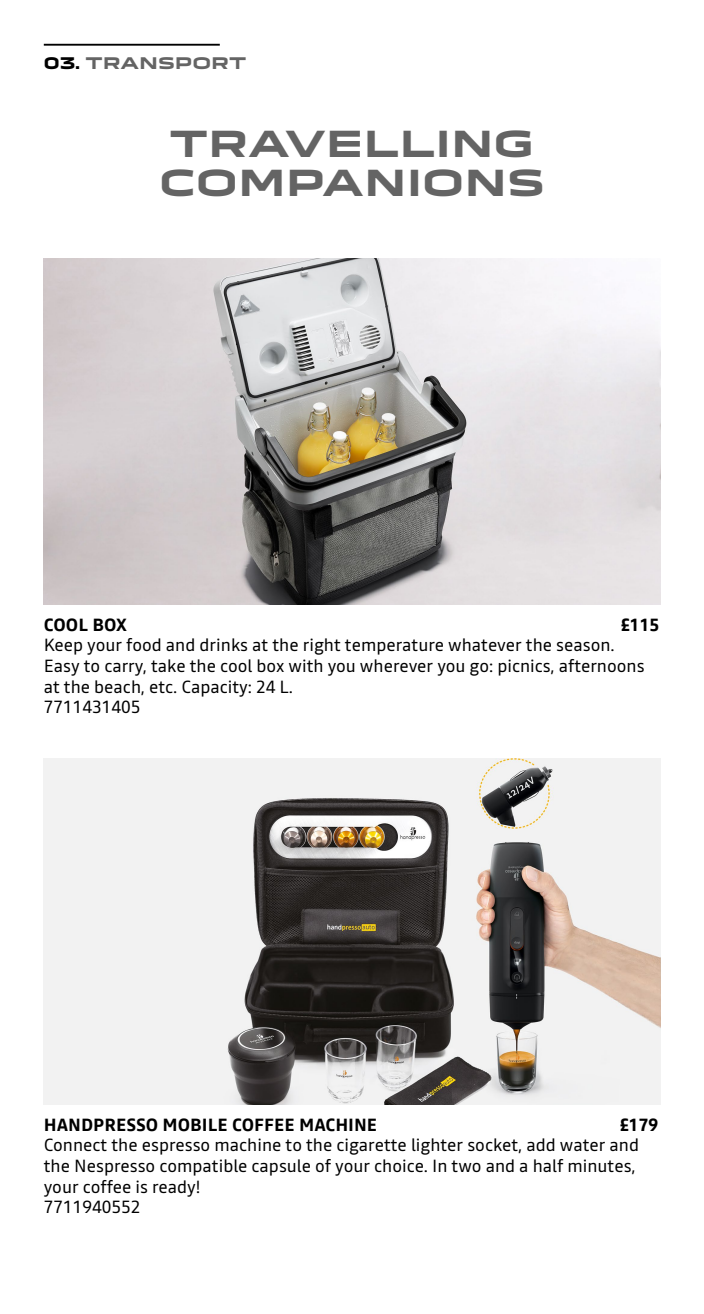
<style>
.page{position:relative;width:704px;height:1314px;background:#fff}
.page>*{position:absolute;margin:0;border:0;box-sizing:border-box;transform-origin:0 0}
.t1{font:700 35px/38.1px "Dacia Block Extended";color:#646464}
.t2{font:17.5px/20.6px "Read";color:#000}
.t3{font:700 17.5px "Read";color:#000}
.t4{font:700 15.62px "Dacia Block Extended";color:#646464}
.s1{color:#000}
</style>
<div class="page">
<img style="left:44px;top:258px;width:615px;height:346px">
<img style="left:44px;top:758px;width:616px;height:345px">
<hr style="left:44px;top:44px;width:176px;height:2px;background:#000">
<p class="t4" style="left:44px;top:54px;width:204px"><span class="s1">03.</span> TRANSPORT</p>
<h1 class="t1" style="left:159px;top:126px;width:386px">TRAVELLING<br>COMPANIONS</h1>
<p class="t3" style="left:44px;top:612px;width:85px">COOL BOX</p>
<p class="t3" style="left:620px;top:612px;width:40px">£115</p>
<p class="t2" style="left:44px;top:634px;width:602px">Keep your food and drinks at the right temperature whatever the season.<br>Easy to carry, take the cool box with you wherever you go: picnics, afternoons at the beach, etc. Capacity: 24 L.<br>7711431405</p>
<p class="t3" style="left:44px;top:1112px;width:335px">HANDPRESSO MOBILE COFFEE MACHINE</p>
<p class="t3" style="left:619px;top:1112px;width:40px">£179</p>
<p class="t2" style="left:44px;top:1134px;width:596px">Connect the espresso machine to the cigarette lighter socket, add water and the Nespresso compatible capsule of your choice. In two and a half minutes, your coffee is ready!<br>7711940552</p>
</div>
